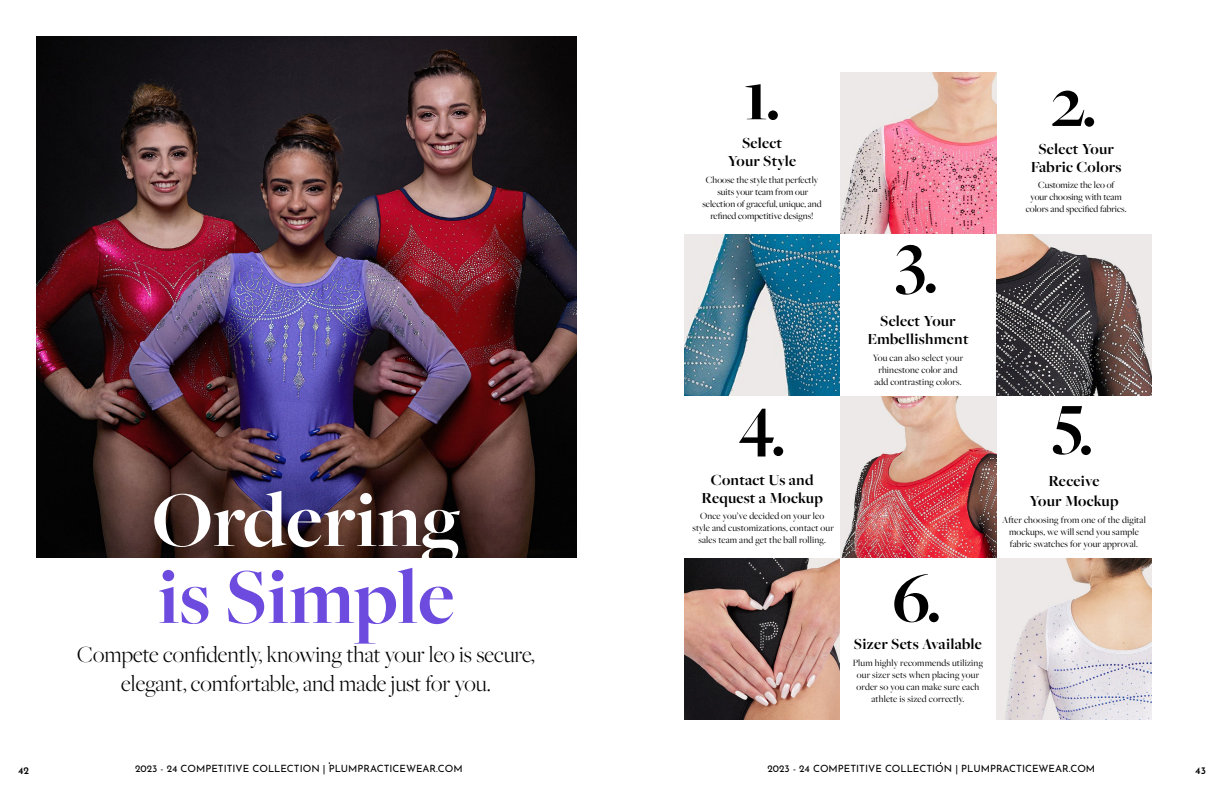
<style>
.page{position:relative;width:1224px;height:792px;background:#fff}
.page>*{position:absolute;margin:0;border:0;box-sizing:border-box;transform-origin:0 0}
.t1{font:700 82px "Freight Big Pro";color:#fff}
.t2{font:700 82px "Freight Big Pro";color:#6c4bde}
.t3{font:700 72px "Freight Big Pro";color:#000}
.t4{font:300 24px/28.8px "Freight Big Pro";color:#000;text-align:center}
.t5{font:700 16px/18px "Freight Big Pro";letter-spacing:.015em;color:#000;text-align:center}
.t6{font:10px/12px "Freight Big Pro";letter-spacing:.015em;color:#000;text-align:center}
.t7{font:10px "Josefin Sans";color:#000}
.t8{font:600 10px "Josefin Sans";color:#000}
.t9{font:8px "Josefin Sans";letter-spacing:.05em;color:#000}
</style>
<div class="page">
<img style="left:36px;top:37px;width:541px;height:521px">
<img style="left:840px;top:72px;width:156px;height:162px">
<img style="left:684px;top:558px;width:156px;height:162px">
<img style="left:996px;top:234px;width:156px;height:162px">
<img style="left:684px;top:234px;width:156px;height:162px">
<img style="left:840px;top:396px;width:156px;height:162px">
<img style="left:996px;top:558px;width:156px;height:162px">
<h2 class="t3" style="left:743px;top:49px;width:39px">1.</h2>
<h3 class="t5" style="left:728px;top:134px;width:70px">Select<br>Your Style</h3>
<p class="t6" style="left:702px;top:173px;width:121px">Choose the style that perfectly suits your team from our selection of graceful, unique, and refined competitive designs!</p>
<h2 class="t3" style="left:895px;top:216px;width:45px">3.</h2>
<h3 class="t5" style="left:867px;top:312px;width:103px">Select Your<br>Embellishment</h3>
<p class="t6" style="left:873px;top:351px;width:92px">You can also select your rhinestone color and add contrasting colors.</p>
<h2 class="t3" style="left:1051px;top:56px;width:47px">2.</h2>
<h3 class="t5" style="left:1031px;top:139px;width:92px">Select Your<br>Fabric Colors</h3>
<p class="t6" style="left:1026px;top:179px;width:102px">Customize the leo of<br>your choosing with team colors and specified fabrics.</p>
<h1 class="t1" style="left:152px;top:466px;width:309px">Ordering</h1>
<h1 class="t2" style="left:158px;top:543px;width:298px">is Simple</h1>
<h3 class="t4" style="left:77px;top:640px;width:459px">Compete confidently, knowing that your leo is secure, elegant, comfortable, and made just for you.</h3>
<h2 class="t3" style="left:738px;top:379px;width:49px">4.</h2>
<h2 class="t3" style="left:1054px;top:377px;width:41px">5.</h2>
<h3 class="t5" style="left:702px;top:470px;width:123px">Contact Us and<br>Request a Mockup</h3>
<p class="t6" style="left:693px;top:510px;width:143px">Once you’ve decided on your leo style and customizations, contact our sales team and get the ball rolling.</p>
<h2 class="t3" style="left:892px;top:551px;width:51px">6.</h2>
<h3 class="t5" style="left:854px;top:635px;width:130px">Sizer Sets Available</h3>
<p class="t6" style="left:853px;top:656px;width:132px">Plum highly recommends utilizing our sizer sets when placing your order so you can make sure each athlete is sized correctly.</p>
<h3 class="t5" style="left:1029px;top:471px;width:91px;line-height:20px">Receive<br>Your Mockup</h3>
<p class="t6" style="left:1002px;top:513px;width:145px">After choosing from one of the digital mockups, we will send you sample fabric swatches for your approval.</p>
<p class="t7" style="left:135px;top:760px;width:329px">2023 - 24 COMPETITIVE COLLECTION | PLUMPRACTICEWEAR.COM</p>
<p class="t7" style="left:768px;top:760px;width:329px">2023 - 24 COMPETITIVE COLLECTION | PLUMPRACTICEWEAR.COM</p>
<p class="t8" style="left:18px;top:762px;width:13px">42</p>
<p class="t9" style="left:164px;top:764px;width:162px">2022 - 23 COMPETITIVE COLLECTION</p>
<p class="t9" style="left:336px;top:764px;width:116px">PLUMPRACTICEWEAR.COM</p>
<p class="t9" style="left:775px;top:764px;width:162px">2022 - 23 COMPETITIVE COLLECTION</p>
<p class="t9" style="left:948px;top:764px;width:116px">PLUMPRACTICEWEAR.COM</p>
<p class="t8" style="left:1195px;top:762px;width:12px">43</p>
</div>
